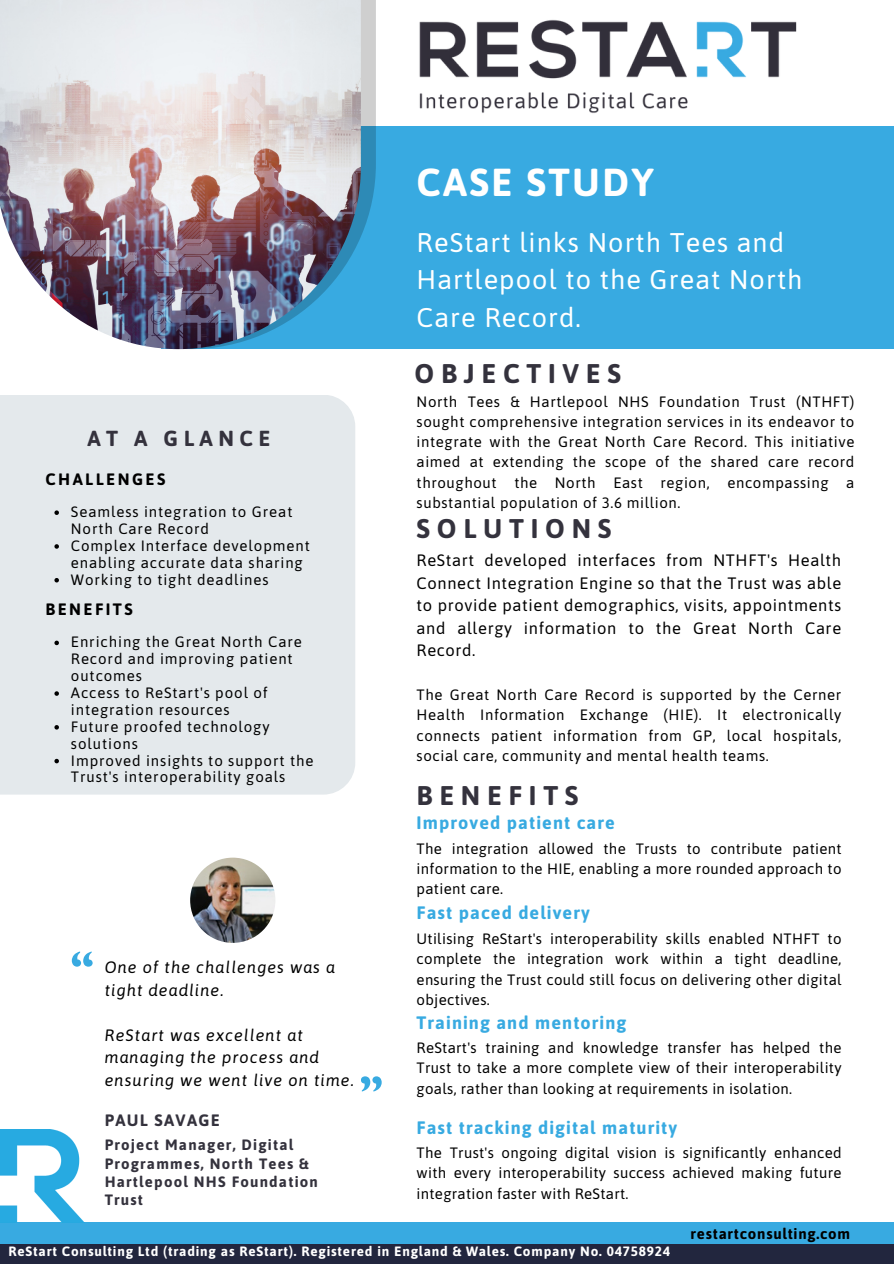
<style>
.page{position:relative;width:894px;height:1264px;background:#fff}
.page>*{position:absolute;margin:0;border:0;box-sizing:border-box;transform-origin:0 0}
.t1{font:700 39px "Asap";letter-spacing:.06em;color:#fff}
.t2{font:27px/37.2px "Asap";letter-spacing:.04em;color:#fff}
.t3{font:700 27px "Asap";letter-spacing:.25em;color:#34323d}
.t4{font:700 21.75px "Asap";letter-spacing:.25em;color:#34323d}
.t5{font:700 18px "Asap";letter-spacing:.06em;color:#38aae1}
.t6{font:16.5px/22.5px "Asap";letter-spacing:.04em;color:#000;text-align:justify}
.t7{font:italic 16.5px/22.5px "Asap";letter-spacing:.06em;color:#000}
.t8{font:700 16.5px "Asap";letter-spacing:.15em;color:#000}
.t9{font:700 16.5px "Asap";letter-spacing:.08em;color:#34323d}
.t10{font:15px/20.2px "Asap";letter-spacing:.06em;color:#000}
.t11{font:700 15px/18px "Asap";letter-spacing:.08em;color:#34323d}
.t12{font:700 15px "Asap";letter-spacing:.05em;color:#000}
.t13{font:700 13.5px "Asap";letter-spacing:.06em;color:#fff}
</style>
<div class="page">
<div style="left:161px;top:126px;width:732px;height:223px;background:#38aae1"></div>
<svg style="left:361px;top:0;width:15px;height:236px;background:#84b2c7"></svg>
<img style="left:0;top:0;width:361px;height:349px">
<div style="left:0;top:395px;width:355px;height:399px;background:#e4e9ec"></div>
<img style="left:190px;top:857px;width:85px;height:85px;border-radius:50%">
<svg style="left:361px;top:1076px;width:20px;height:15px"></svg>
<svg style="left:72px;top:951px;width:20px;height:15px"></svg>
<div style="left:0;top:1243px;width:893px;height:20px;background:#22263e"></div>
<div style="left:0;top:1222px;width:893px;height:22px;background:#38aae1"></div>
<img style="left:0;top:1129px;width:84px;height:93px">
<img style="left:419px;top:19px;width:378px;height:94px">
<svg style="left:54px;top:640px;width:5px;height:5px"></svg>
<svg style="left:54px;top:691px;width:5px;height:4px"></svg>
<svg style="left:54px;top:725px;width:5px;height:4px"></svg>
<svg style="left:54px;top:758px;width:5px;height:5px"></svg>
<svg style="left:54px;top:510px;width:5px;height:5px"></svg>
<svg style="left:54px;top:544px;width:5px;height:4px"></svg>
<svg style="left:54px;top:578px;width:5px;height:4px"></svg>
<p class="t1" style="left:416px;top:160px;width:238px">CASE STUDY</p>
<p class="t2" style="left:416px;top:224px;width:387px">ReStart links North Tees and<br>Hartlepool to the Great North<br>Care Record.</p>
<p class="t4" style="left:87px;top:426px;width:184px">AT A GLANCE</p>
<p class="t8" style="left:45px;top:469px;width:121px">CHALLENGES</p>
<p class="t10" style="left:71px;top:503px;width:223px;line-height:16.8px">Seamless integration to Great<br>North Care Record</p>
<p class="t10" style="left:71px;top:537px;width:240px;line-height:16.8px">Complex Interface development enabling accurate data sharing</p>
<p class="t10" style="left:71px;top:569px;width:199px">Working to tight deadlines</p>
<p class="t8" style="left:45px;top:600px;width:89px">BENEFITS</p>
<p class="t10" style="left:71px;top:633px;width:232px;line-height:16.8px">Enriching the Great North Care<br>Record and improving patient outcomes</p>
<p class="t10" style="left:71px;top:684px;width:198px;line-height:16.8px">Access to ReStart's pool of integration resources</p>
<p class="t10" style="left:71px;top:718px;width:200px;line-height:16.8px">Future proofed technology solutions</p>
<p class="t10" style="left:71px;top:751px;width:244px;line-height:16.8px">Improved insights to support the<br>Trust's interoperability goals</p>
<p class="t7" style="left:105px;top:955px;width:232px">One of the challenges was a tight deadline.</p>
<p class="t7" style="left:105px;top:1023px;width:251px">ReStart was excellent at managing the process and ensuring we went live on time.</p>
<p class="t9" style="left:105px;top:1111px;width:117px">PAUL SAVAGE</p>
<p class="t11" style="left:105px;top:1136px;width:215px">Project Manager, Digital<br>Programmes, North Tees &amp;<br>Hartlepool NHS Foundation<br>Trust</p>
<p class="t3" style="left:414px;top:358px;width:208px">OBJECTIVES</p>
<p class="t10" style="left:416px;top:391px;width:439px;text-align:justify">North Tees &amp; Hartlepool NHS Foundation Trust (NTHFT) sought comprehensive integration services in its endeavor to integrate with the Great North Care Record. This initiative aimed at extending the scope of the shared care record throughout the North East region, encompassing a substantial population of 3.6 million.</p>
<p class="t3" style="left:416px;top:513px;width:196px">SOLUTIONS</p>
<p class="t6" style="left:416px;top:549px;width:426px">ReStart developed interfaces from NTHFT's Health Connect Integration Engine so that the Trust was able to provide patient demographics, visits, appointments and allergy information to the Great North Care Record.</p>
<p class="t10" style="left:416px;top:684px;width:426px;text-align:justify">The Great North Care Record is supported by the Cerner Health Information Exchange (HIE). It electronically connects patient information from GP, local hospitals, social care, community and mental health teams.</p>
<p class="t3" style="left:416px;top:779px;width:163px">BENEFITS</p>
<p class="t5" style="left:416px;top:812px;width:200px">Improved patient care</p>
<p class="t10" style="left:416px;top:838px;width:426px;text-align:justify">The integration allowed the Trusts to contribute patient information to the HIE, enabling a more rounded approach to patient care.</p>
<p class="t5" style="left:416px;top:902px;width:174px">Fast paced delivery</p>
<p class="t10" style="left:416px;top:928px;width:426px;text-align:justify">Utilising ReStart's interoperability skills enabled NTHFT to complete the integration work within a tight deadline, ensuring the Trust could still focus on delivering other digital objectives.</p>
<p class="t5" style="left:416px;top:1011px;width:211px">Training and mentoring</p>
<p class="t10" style="left:416px;top:1037px;width:426px;text-align:justify">ReStart's training and knowledge transfer has helped the Trust to take a more complete view of their interoperability goals, rather than looking at requirements in isolation.</p>
<p class="t5" style="left:416px;top:1116px;width:262px">Fast tracking digital maturity</p>
<p class="t10" style="left:416px;top:1142px;width:426px;text-align:justify">The Trust's ongoing digital vision is significantly enhanced with every interoperability success achieved making future integration faster with ReStart.</p>
<p class="t12" style="left:690px;top:1225px;width:161px">restartconsulting.com</p>
<p class="t13" style="left:8px;top:1243px;width:663px">ReStart Consulting Ltd (trading as ReStart). Registered in England &amp; Wales. Company No. 04758924</p>
</div>
